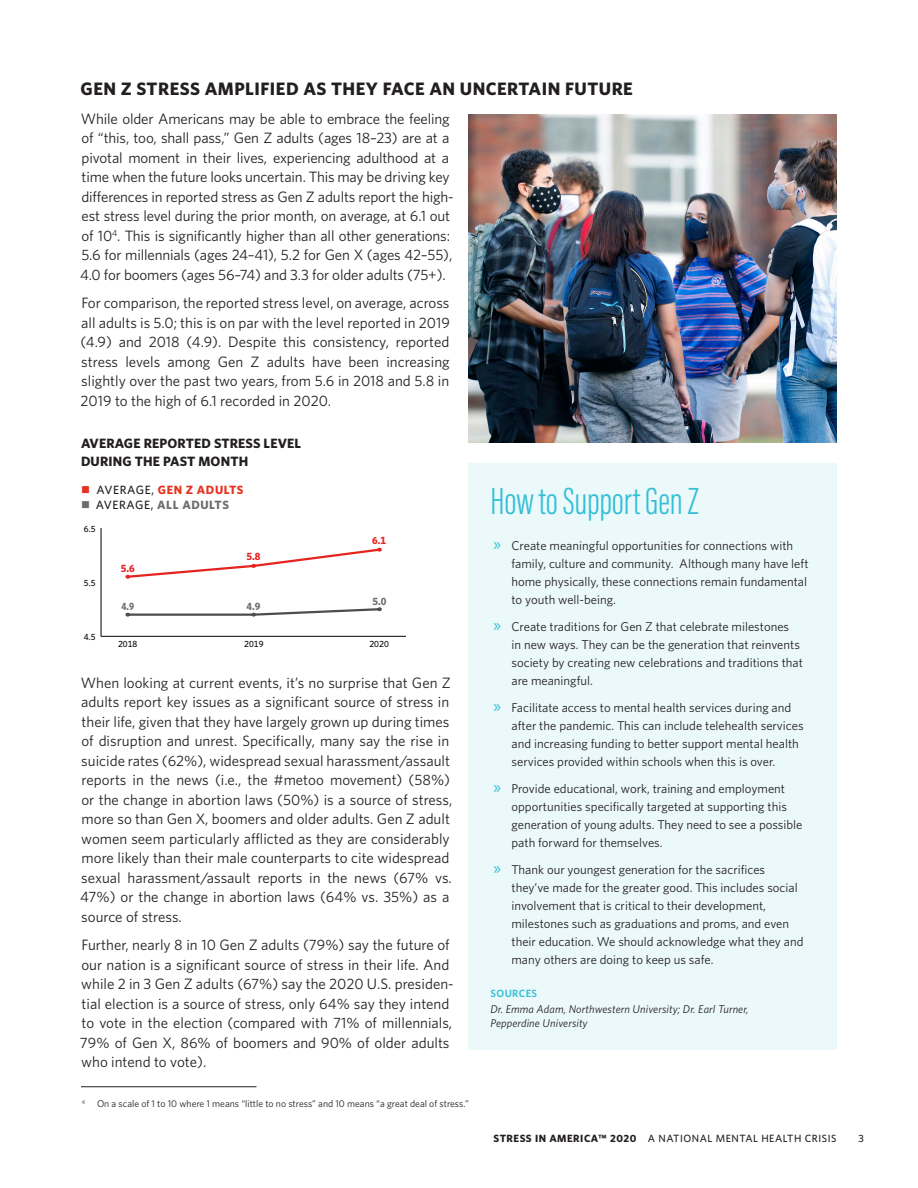
<style>
.page{position:relative;width:918px;height:1188px;background:#fff}
.page>*{position:absolute;margin:0;border:0;box-sizing:border-box;transform-origin:0 0}
.SIDEBAR_H1{font:300 39px "Acumin Pro Extra Cond";letter-spacing:-.005em;color:#33bfd5}
.t1{font:700 18px "Whitney";letter-spacing:.025em;color:#231f20}
.TX{font:15px/19.5px "Whitney";color:#231f20}
.bar_chart_-_H1{font:700 13.5px/18px "Whitney";letter-spacing:.01em;color:#231f20}
.t2{font:12.75px/18px "Whitney";color:#231f20}
.t3{font:700 12px "Whitney";letter-spacing:.05em;color:#e7321e}
.t4{font:700 12px "Whitney";letter-spacing:.05em;color:#6c6d70}
.SIDEBAR_source{font:italic 11.25px/13.5px "Whitney";letter-spacing:.01em;color:#231f20}
.t5{font:500 10.5px "Whitney";letter-spacing:.05em;color:#231f20}
.t6{font:700 10.5px "Whitney";color:#e7231e}
.SIDEBAR_Source_Heade{font:600 10.5px "Whitney";letter-spacing:.04em;color:#33bfd5}
.t7{font:700 10.5px "Whitney";color:#6d6e71}
.t8{font:700 10.5px "Whitney";color:#6d6e71;scale:.89 1}
.Footnote_text{font:9.75px "Whitney";color:#231f20}
.t9{font:500 9px "Whitney";color:#000}
.s1{font-weight:500;color:#231f20}
.s2{font-family:"Myriad Pro";font-size:18px;color:#33bfd5}
.s3{font-weight:700}
</style>
<div class="page">
<hr style="left:81px;top:1086px;width:175px;height:1px;background:#231f20">
<div style="left:468px;top:463px;width:369px;height:586px;background:#ebf9fb"></div>
<hr style="left:101px;top:636px;width:305px;height:1px;background:#000">
<hr style="left:101px;top:528px;width:1px;height:108px;background:#000">
<hr style="left:128px;top:614px;width:126px;height:2px;background:#4d4d4d">
<svg style="left:251px;top:607px;width:131px;height:10px"></svg>
<svg style="left:125px;top:547px;width:257px;height:32px"></svg>
<img style="left:468px;top:114px;width:369px;height:329px">
<h2 class="t1" style="left:81px;top:77px;width:554px">GEN Z STRESS AMPLIFIED AS THEY FACE AN UNCERTAIN FUTURE</h2>
<p class="TX" style="left:80px;top:109px;width:375px">While older Americans may be able to embrace the feeling of “this, too, shall pass,” Gen Z adults (ages 18–23) are at a pivotal moment in their lives, experiencing adulthood at a time when the future looks uncertain. This may be driving key differences in reported stress as Gen Z adults report the high&shy;est stress level during the prior month, on average, at 6.1 out of 10<sup>4</sup>. This is significantly higher than all other generations:<br>5.6 for millennials (ages 24–41), 5.2 for Gen X (ages 42–55), 4.0 for boomers (ages 56–74) and 3.3 for older adults (75+).</p>
<p class="TX" style="left:80px;top:293px;width:371px;text-align:justify">For comparison, the reported stress level, on average, across all adults is 5.0; this is on par with the level reported in 2019 (4.9) and 2018 (4.9). Despite this consistency, reported stress levels among Gen Z adults have been increasing slightly over the past two years, from 5.6 in 2018 and 5.8 in 2019 to the high of 6.1 recorded in 2020.</p>
<p class="bar_chart_-_H1" style="left:81px;top:434px;width:222px">AVERAGE REPORTED STRESS LEVEL<br>DURING THE PAST MONTH</p>
<p class="t3" style="left:81px;top:481px;width:164px">■ <span class="s1">AVERAGE,</span> GEN Z ADULTS</p>
<p class="t4" style="left:81px;top:496px;width:149px">■ <span class="s1">AVERAGE,</span> ALL ADULTS</p>
<p class="t9" style="left:84px;top:523px;width:14px">6.5</p>
<p class="t9" style="left:84px;top:577px;width:14px">5.5</p>
<p class="t9" style="left:84px;top:631px;width:14px">4.5</p>
<p class="t6" style="left:246px;top:550px;width:16px">5.8</p>
<p class="t6" style="left:121px;top:561px;width:16px">5.6</p>
<p class="t8" style="left:121px;top:600px;width:16px">4.9</p>
<p class="t7" style="left:246px;top:599px;width:16px">4.9</p>
<p class="t6" style="left:372px;top:533px;width:16px">6.1</p>
<p class="t7" style="left:372px;top:594px;width:16px">5.0</p>
<p class="t9" style="left:118px;top:638px;width:21px">2018</p>
<p class="t9" style="left:244px;top:638px;width:21px">2019</p>
<p class="t9" style="left:369px;top:638px;width:21px">2020</p>
<p class="TX" style="left:80px;top:673px;width:374px">When looking at current events, it’s no surprise that Gen Z adults report key issues as a significant source of stress in their life, given that they have largely grown up during times of disruption and unrest. Specifically, many say the rise in suicide rates (62%), widespread sexual harassment/assault reports in the news (i.e., the #metoo movement) (58%) or the change in abortion laws (50%) is a source of stress, more so than Gen X, boomers and older adults. Gen Z adult women seem particularly afflicted as they are considerably more likely than their male counterparts to cite widespread sexual harassment/assault reports in the news (67% vs.<br>47%) or the change in abortion laws (64% vs. 35%) as a source of stress.</p>
<p class="TX" style="left:80px;top:935px;width:375px">Further, nearly 8 in 10 Gen Z adults (79%) say the future of our nation is a significant source of stress in their life. And while 2 in 3 Gen Z adults (67%) say the 2020 U.S. presiden&shy;tial election is a source of stress, only 64% say they intend to vote in the election (compared with 71% of millennials, 79% of Gen X, 86% of boomers and 90% of older adults who intend to vote).</p>
<p class="Footnote_text" style="left:82px;top:1097px;width:389px"><sup>4</sup> On a scale of 1 to 10 where 1 means “little to no stress” and 10 means “a great deal of stress.”</p>
<p class="SIDEBAR_H1" style="left:490px;top:478px;width:210px">How to Support Gen Z</p>
<p class="t2" style="left:512px;top:536px;width:299px;text-indent:-18px"><span class="s2">»</span> Create meaningful opportunities for connections with family, culture and community. Although many have left home physically, these connections remain fundamental to youth well-being.</p>
<p class="t2" style="left:512px;top:617px;width:293px;text-indent:-18px"><span class="s2">»</span> Create traditions for Gen Z that celebrate milestones<br>in new ways. They can be the generation that reinvents society by creating new celebrations and traditions that are meaningful.</p>
<p class="t2" style="left:512px;top:698px;width:294px;text-indent:-18px"><span class="s2">»</span> Facilitate access to mental health services during and after the pandemic. This can include telehealth services and increasing funding to better support mental health services provided within schools when this is over.</p>
<p class="t2" style="left:512px;top:779px;width:293px;text-indent:-18px"><span class="s2">»</span> Provide educational, work, training and employment opportunities specifically targeted at supporting this generation of young adults. They need to see a possible path forward for themselves.</p>
<p class="t2" style="left:512px;top:860px;width:294px;text-indent:-18px"><span class="s2">»</span> Thank our youngest generation for the sacrifices they’ve made for the greater good. This includes social involvement that is critical to their development, milestones such as graduations and proms, and even their education. We should acknowledge what they and many others are doing to keep us safe.</p>
<p class="SIDEBAR_Source_Heade" style="left:490px;top:986px;width:48px">SOURCES</p>
<p class="SIDEBAR_source" style="left:490px;top:1002px;width:260px">Dr. Emma Adam, Northwestern University; Dr. Earl Turner,<br>Pepperdine University</p>
<p class="t5" style="left:493px;top:1132px;width:345px"><span class="s3">STRESS IN AMERICA™ 2020</span> A NATIONAL MENTAL HEALTH CRISIS</p>
<p class="t5" style="left:859px;top:1132px;width:7px">3</p>
</div>
